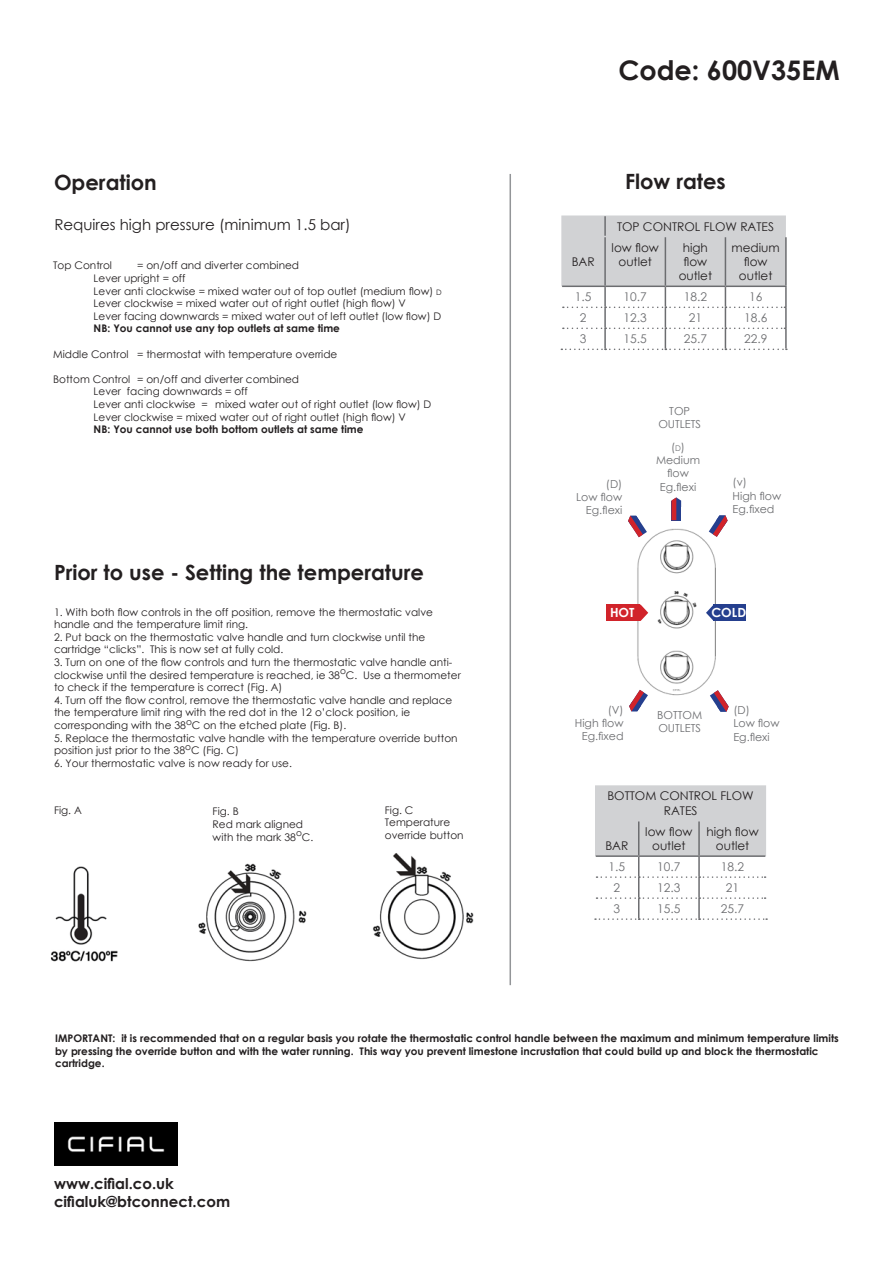
<style>
.page{position:relative;width:893px;height:1263px;background:#fff}
.page>*{position:absolute;margin:0;border:0;box-sizing:border-box;transform-origin:0 0}
.t1{font:700 27px "Century Gothic";color:#231f20}
.t2{font:700 21px "Century Gothic";color:#231f20}
.t3{font:700 15px/18px "Century Gothic";color:#231f20}
.t4{font:15px "Century Gothic";color:#231f20}
.t5{font:700 12.6px "Century Gothic";color:#fff}
.t6{font:12px/14.4px "Century Gothic";color:#231f20;text-align:center}
.t7{font:12px "Century Gothic";color:#6c6d70}
.t8{font:10.95px/13.2px "Century Gothic";color:#6c6d70}
.t9{font:10.5px/12.6px "Century Gothic";color:#231f20}
.t10{font:700 10.5px/12.6px "Century Gothic";color:#231f20}
.s1{font-size:7.5px}
.s2{font-size:7.8px}
</style>
<div class="page">
<img style="left:634px;top:528px;width:84px;height:168px">
<img style="left:54px;top:1123px;width:124px;height:42px">
<svg style="left:595px;top:785px;width:172px;height:135px"></svg>
<img style="left:50px;top:853px;width:424px;height:109px">
<svg style="left:706px;top:605px;width:7px;height:16px"></svg>
<div style="left:713px;top:605px;width:33px;height:16px;background:#253f8e"></div>
<svg style="left:640px;top:605px;width:8px;height:16px"></svg>
<div style="left:606px;top:605px;width:34px;height:16px;background:#d1232a"></div>
<svg style="left:628px;top:516px;width:19px;height:21px"></svg>
<svg style="left:709px;top:515px;width:19px;height:22px"></svg>
<svg style="left:629px;top:690px;width:19px;height:21px"></svg>
<svg style="left:710px;top:690px;width:19px;height:22px"></svg>
<hr style="left:509px;top:174px;width:2px;height:811px;background:#939598">
<svg style="left:561px;top:215px;width:226px;height:135px"></svg>
<hr style="left:785px;top:237px;width:2px;height:49px;background:#6c6d70">
<hr style="left:785px;top:287px;width:2px;height:20px;background:#6c6d70">
<hr style="left:785px;top:307px;width:2px;height:21px;background:#6c6d70">
<hr style="left:785px;top:328px;width:2px;height:21px;background:#6c6d70">
<svg style="left:671px;top:497px;width:10px;height:23px"></svg>
<h2 class="t2" style="left:54px;top:167px;width:104px">Operation</h2>
<h3 class="t4" style="left:54px;top:214px;width:298px">Requires high pressure (minimum 1.5 bar)</h3>
<p class="t9" style="left:94px;top:259px;width:350px;text-indent:44px">= on/off and diverter combined<br>Lever upright = off<br>Lever anti clockwise = mixed water out of top outlet (medium flow) <span class="s1">D </span>Lever clockwise = mixed water out of right outlet (high flow) V<br>Lever facing downwards = mixed water out of left outlet (low flow) D</p>
<p class="t10" style="left:94px;top:322px;width:248px">NB: You cannot use any top outlets at same time</p>
<p class="t9" style="left:53px;top:347px;width:286px">Middle Control = thermostat with temperature override</p>
<p class="t9" style="left:94px;top:372px;width:339px;text-indent:-40px">Bottom Control = on/off and diverter combined<br>Lever facing downwards = off<br>Lever anti clockwise = mixed water out of right outlet (low flow) D Lever clockwise = mixed water out of right outlet (high flow) V</p>
<p class="t10" style="left:94px;top:422px;width:271px">NB: You cannot use both bottom outlets at same time</p>
<p class="t9" style="left:53px;top:259px;width:60px">Top Control</p>
<h2 class="t2" style="left:54px;top:557px;width:372px">Prior to use - Setting the temperature</h2>
<p class="t9" style="left:54px;top:605px;width:380px">1. With both flow controls in the off position, remove the thermostatic valve handle and the temperature limit ring.</p>
<p class="t9" style="left:54px;top:631px;width:373px">2. Put back on the thermostatic valve handle and turn clockwise until the cartridge “clicks”. This is now set at fully cold.</p>
<p class="t9" style="left:54px;top:656px;width:408px">3. Turn on one of the flow controls and turn the thermostatic valve handle anti&shy;clockwise until the desired temperature is reached, ie 38<sup>o</sup>C. Use a thermometer to check if the temperature is correct (Fig. A)</p>
<p class="t9" style="left:54px;top:694px;width:400px">4. Turn off the flow control, remove the thermostatic valve handle and replace the temperature limit ring with the red dot in the 12 o’clock position, ie corresponding with the 38<sup>o</sup>C on the etched plate (Fig. B).</p>
<p class="t9" style="left:54px;top:731px;width:405px">5. Replace the thermostatic valve handle with the temperature override button position just prior to the 38<sup>o</sup>C (Fig. C)</p>
<p class="t9" style="left:54px;top:757px;width:239px">6. Your thermostatic valve is now ready for use.</p>
<p class="t9" style="left:54px;top:803px;width:29px">Fig. A</p>
<p class="t9" style="left:213px;top:805px;width:102px">Fig. B<br>Red mark aligned with the mark 38<sup>o</sup>C.</p>
<p class="t9" style="left:385px;top:803px;width:80px">Fig. C<br>Temperature override button</p>
<h1 class="t1" style="left:618px;top:49px;width:223px">Code: 600V35EM</h1>
<h2 class="t2" style="left:625px;top:165px;width:102px">Flow rates</h2>
<p class="t6" style="left:572px;top:254px;width:25px">BAR</p>
<p class="t6" style="left:617px;top:219px;width:159px">TOP CONTROL FLOW RATES</p>
<p class="t6" style="left:612px;top:240px;width:49px">low flow outlet</p>
<p class="t6" style="left:679px;top:240px;width:35px">high flow outlet</p>
<p class="t6" style="left:732px;top:240px;width:50px">medium flow outlet</p>
<p class="t7" style="left:575px;top:289px;width:18px">1.5</p>
<p class="t7" style="left:624px;top:289px;width:25px">10.7</p>
<p class="t7" style="left:684px;top:289px;width:25px">18.2</p>
<p class="t7" style="left:749px;top:289px;width:15px">16</p>
<p class="t7" style="left:580px;top:310px;width:8px">2</p>
<p class="t7" style="left:624px;top:310px;width:25px">12.3</p>
<p class="t7" style="left:689px;top:310px;width:15px">21</p>
<p class="t7" style="left:744px;top:310px;width:25px">18.6</p>
<p class="t7" style="left:580px;top:331px;width:8px">3</p>
<p class="t7" style="left:624px;top:331px;width:25px">15.5</p>
<p class="t7" style="left:684px;top:331px;width:25px">25.7</p>
<p class="t7" style="left:744px;top:331px;width:25px">22.9</p>
<p class="t8" style="left:658px;top:404px;width:44px;text-align:center">TOP<br>OUTLETS</p>
<p class="t8" style="left:656px;top:440px;width:46px;text-align:center">(<span class="s2">D</span>)<br>Medium flow<br>Eg.flexi</p>
<p class="t8" style="left:576px;top:477px;width:48px;text-align:right">(D)<br>Low flow<br>Eg.flexi</p>
<p class="t8" style="left:733px;top:476px;width:50px">(v)<br>High flow<br>Eg.fixed</p>
<p class="t5" style="left:610px;top:603px;width:26px">HOT</p>
<p class="t5" style="left:711px;top:603px;width:36px">COLD</p>
<p class="t8" style="left:575px;top:703px;width:50px;text-align:right">(V)<br>High flow<br>Eg.fixed</p>
<p class="t8" style="left:657px;top:708px;width:47px">BOTTOM<br>OUTLETS</p>
<p class="t8" style="left:733px;top:703px;width:48px">(D)<br>Low flow<br>Eg.flexi</p>
<p class="t6" style="left:607px;top:789px;width:148px">BOTTOM CONTROL FLOW<br>RATES</p>
<p class="t6" style="left:605px;top:838px;width:25px">BAR</p>
<p class="t6" style="left:645px;top:824px;width:49px">low flow outlet</p>
<p class="t6" style="left:706px;top:824px;width:54px">high flow outlet</p>
<p class="t7" style="left:609px;top:858px;width:18px">1.5</p>
<p class="t7" style="left:657px;top:858px;width:25px">10.7</p>
<p class="t7" style="left:721px;top:858px;width:25px">18.2</p>
<p class="t7" style="left:614px;top:879px;width:8px">2</p>
<p class="t7" style="left:657px;top:879px;width:25px">12.3</p>
<p class="t7" style="left:726px;top:879px;width:15px">21</p>
<p class="t7" style="left:614px;top:900px;width:8px">3</p>
<p class="t7" style="left:657px;top:900px;width:25px">15.5</p>
<p class="t7" style="left:721px;top:900px;width:25px">25.7</p>
<p class="t10" style="left:55px;top:1031px;width:785px">IMPORTANT: it is recommended that on a regular basis you rotate the thermostatic control handle between the maximum and minimum temperature limits by pressing the override button and with the water running. This way you prevent limestone incrustation that could build up and block the thermostatic cartridge.</p>
<h3 class="t3" style="left:54px;top:1174px;width:178px">www.cifial.co.uk cifialuk@btconnect.com</h3>
</div>
